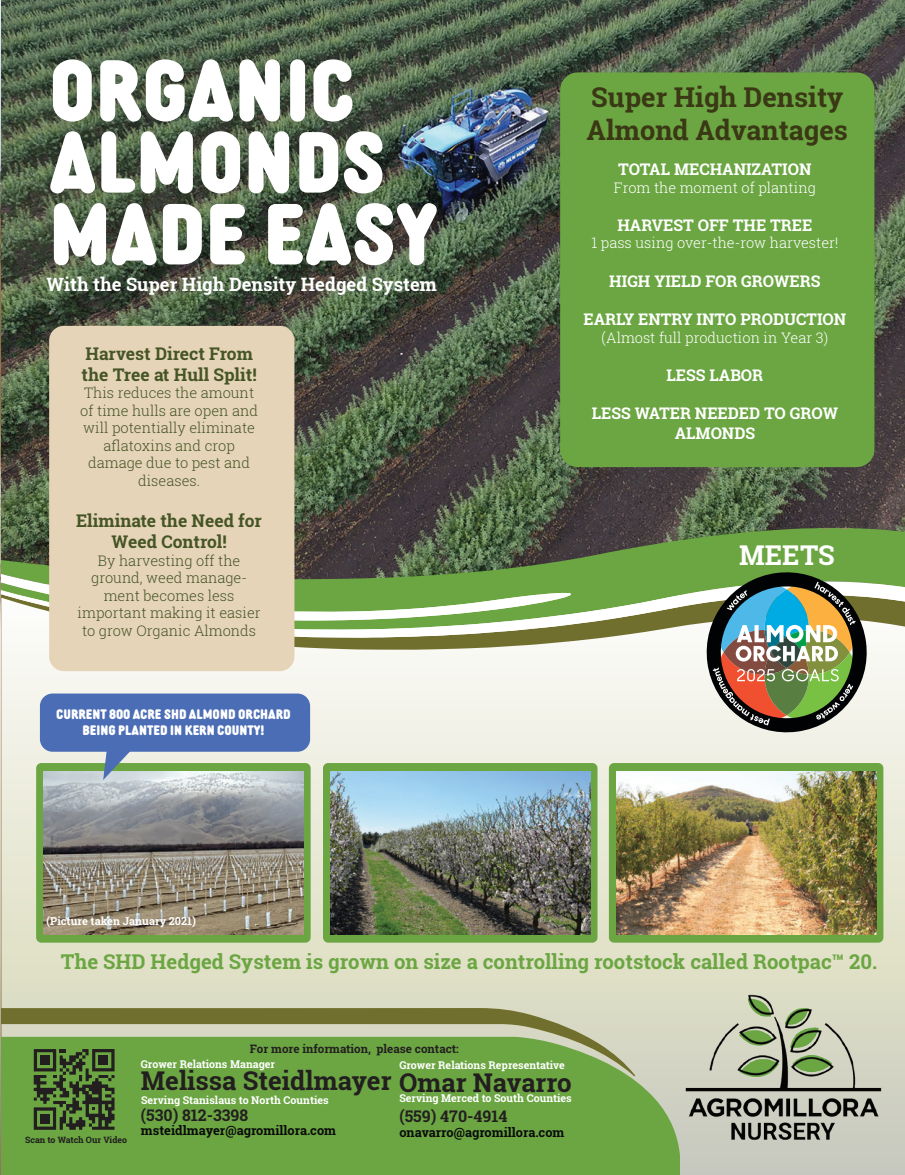
<style>
.page{position:relative;width:905px;height:1175px;background:#fff}
.page>*{position:absolute;margin:0;border:0;box-sizing:border-box;transform-origin:0 0}
.t1{font:900 84px/71.8px "Diazo MVB Cond";color:#fff}
.t2{font:700 27.3px/32.7px "Roboto Slab";color:#3a3815}
.t3{font:700 27.3px "Roboto Slab";color:#fff}
.t4{font:700 25.8px "Roboto Slab";color:#231f20}
.t5{font:700 20.4px "Roboto Slab";color:#6ba642}
.t6{font:700 18.45px "Roboto Slab";color:#fff}
.t7{font:700 17.4px/21px "Roboto Slab";color:#455525}
.t8{font:700 16.05px/19.2px "Roboto Slab";color:#fff;text-align:center}
.t9{font:700 16.05px "Roboto Slab";color:#231f20}
.t10{font:300 14.55px/17.4px "Roboto Slab";color:#455525;text-align:center}
.t11{font:300 14.55px "Roboto Slab";color:#fff}
.t12{font:900 13.35px/16px "Diazo MVB Cond";color:#fff;text-align:center}
.t13{font:700 12.75px "Roboto Slab";color:#0a0b0b}
.t14{font:700 11.7px "Roboto Slab";color:#231f20}
.t15{font:700 10.95px "Roboto Slab";color:#fff}
.t16{font:700 10.65px "Roboto Slab";color:#fff}
.t17{font:700 8.7px "Roboto Slab";color:#1f1c1d}
</style>
<div class="page">
<img style="left:0;top:0;width:1px;height:486px">
<img style="left:2px;top:0;width:902px;height:528px">
<div style="left:560px;top:72px;width:314px;height:395px;background:#6ba642;border-radius:18px"></div>
<svg style="left:571px;top:650px;width:333px;height:524px"></svg>
<svg style="left:571px;top:528px;width:333px;height:53px;fill:#6ba642"></svg>
<div style="left:571px;top:637px;width:333px;height:13px;background:#f9f9f5"></div>
<svg style="left:571px;top:581px;width:333px;height:56px"></svg>
<svg style="left:571px;top:1036px;width:109px;height:126px;fill:#6ba642"></svg>
<svg style="left:571px;top:1008px;width:64px;height:68px;fill:#d6d7c4"></svg>
<img style="left:27px;top:27px;width:432px;height:280px">
<div style="left:49px;top:326px;width:245px;height:345px;background:#e6d4b9;border-radius:15px"></div>
<svg style="left:702px;top:567px;width:169px;height:169px"></svg>
<div style="left:323px;top:763px;width:274px;height:179px;background:#6ba642;border-radius:5px"></div>
<div style="left:609px;top:763px;width:274px;height:179px;background:#6ba642;border-radius:5px"></div>
<img style="left:571px;top:771px;width:19px;height:163px">
<img style="left:616px;top:771px;width:260px;height:163px">
<img style="left:668px;top:983px;width:231px;height:175px">
<img style="left:0;top:486px;width:571px;height:688px">
<div style="left:2px;top:1162px;width:678px;height:12px;background:#6ba642"></div>
<p class="t1" style="left:49px;top:46px;width:391px">ORGANIC<br>ALMONDS<br>MADE EASY</p>
<p class="t6" style="left:47px;top:272px;width:392px">With the Super High Density Hedged System</p>
<p class="t7" style="left:82px;top:343px;width:176px">Harvest Direct From the Tree at Hull Split!</p>
<p class="t10" style="left:80px;top:384px;width:179px">This reduces the amount of time hulls are open and will potentially eliminate aflatoxins and crop damage due to pest and diseases.</p>
<p class="t7" style="left:76px;top:510px;width:187px;text-align:center">Eliminate the Need for<br>Weed Control!</p>
<p class="t10" style="left:78px;top:551px;width:185px">By harvesting off the ground, weed manage&shy;ment becomes less important making it easier to grow Organic Almonds</p>
<p class="t12" style="left:56px;top:704px;width:236px">CURRENT 800 ACRE SHD ALMOND ORCHARD<br>BEING PLANTED IN KERN COUNTY!</p>
<p class="t15" style="left:47px;top:913px;width:151px">(Picture taken January 2021)</p>
<p class="t2" style="left:586px;top:81px;width:263px">Super High Density<br>Almond Advantages</p>
<p class="t8" style="left:618px;top:159px;width:195px">TOTAL MECHANIZATION</p>
<p class="t11" style="left:614px;top:177px;width:203px">From the moment of planting</p>
<p class="t8" style="left:617px;top:215px;width:196px">HARVEST OFF THE TREE</p>
<p class="t11" style="left:591px;top:233px;width:248px">1 pass using over-the-row harvester!</p>
<p class="t8" style="left:609px;top:271px;width:213px">HIGH YIELD FOR GROWERS</p>
<p class="t8" style="left:583px;top:309px;width:264px">EARLY ENTRY INTO PRODUCTION</p>
<p class="t11" style="left:601px;top:327px;width:228px">(Almost full production in Year 3)</p>
<p class="t8" style="left:666px;top:365px;width:98px">LESS LABOR</p>
<p class="t8" style="left:591px;top:404px;width:248px">LESS WATER NEEDED TO GROW<br>ALMONDS</p>
<p class="t3" style="left:739px;top:536px;width:97px">MEETS</p>
<p class="t5" style="left:61px;top:947px;width:817px">The SHD Hedged System is grown on size a controlling rootstock called Rootpac™ 20.</p>
<p class="t17" style="left:25px;top:1134px;width:103px">Scan to Watch Our Video</p>
<p class="t14" style="left:250px;top:1040px;width:210px">For more information, please contact:</p>
<p class="t16" style="left:141px;top:1056px;width:136px">Grower Relations Manager</p>
<p class="t16" style="left:399px;top:1057px;width:167px">Grower Relations Representative</p>
<p class="t16" style="left:399px;top:1091px;width:174px">Serving Merced to South Counties</p>
<p class="t13" style="left:399px;top:1123px;width:167px">onavarro@agromillora.com</p>
<p class="t4" style="left:141px;top:1063px;width:432px">Melissa Steidlmayer Omar Navarro</p>
<p class="t16" style="left:141px;top:1092px;width:189px">Serving Stanislaus to North Counties</p>
<p class="t9" style="left:141px;top:1104px;width:109px">(530) 812-3398</p>
<p class="t9" style="left:399px;top:1105px;width:110px">(559) 470-4914</p>
<p class="t13" style="left:141px;top:1121px;width:197px">msteidlmayer@agromillora.com</p>
</div>
